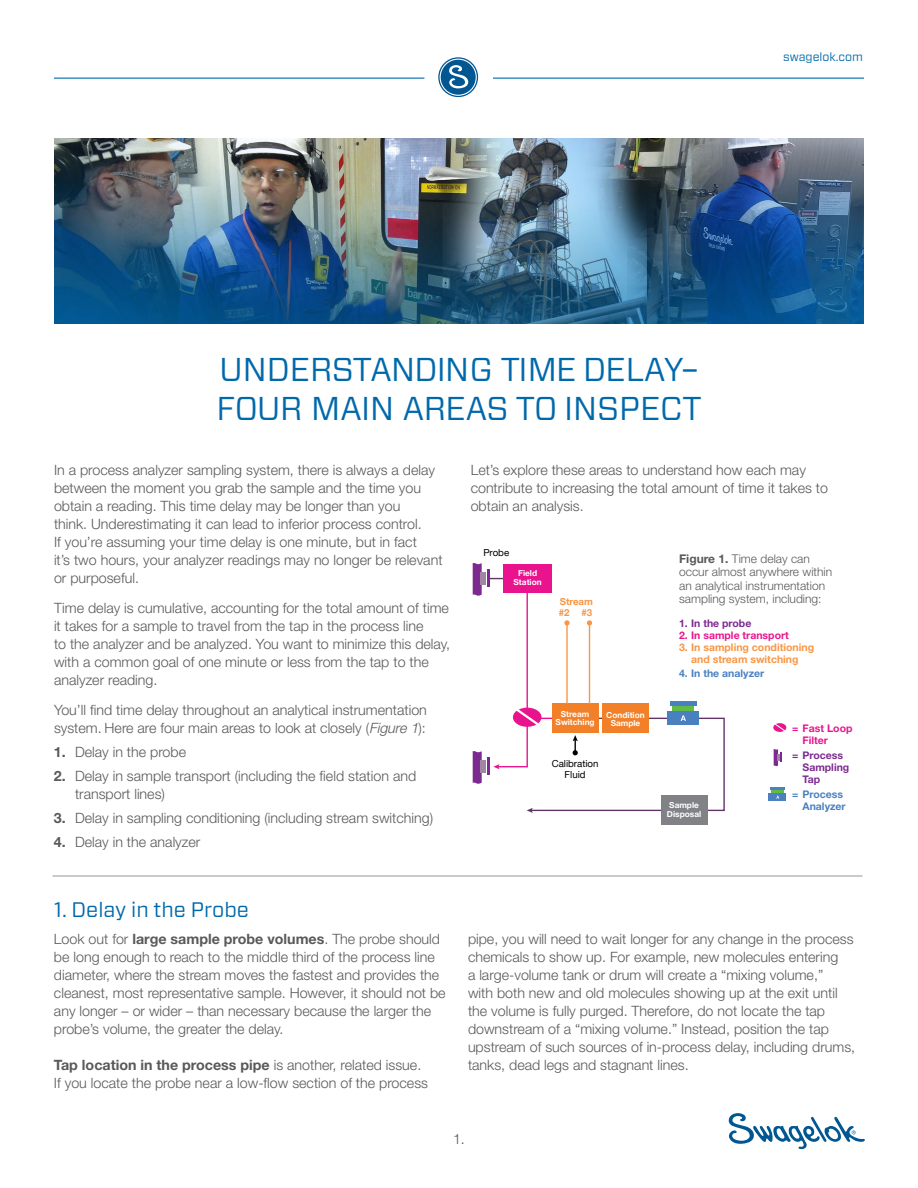
<style>
.page{position:relative;width:918px;height:1188px;background:#fff}
.page>*{position:absolute;margin:0;border:0;box-sizing:border-box;transform-origin:0 0}
.t1{font:33px/39.6px "Forza";letter-spacing:-.015em;color:#0069aa}
.t2{font:21px "Forza";color:#0069aa}
.t3{font:300 14.25px/18px "Helvetica Neue LT Std";color:#58595b}
.t4{font:300 12px/13.5px "Helvetica Neue LT Std";color:#58595b}
.t5{font:12px "Forza";color:#0069aa}
.t6{font:700 10.5px/12px "Helvetica Neue LT Std";color:#f89644;text-align:center}
.t7{font:700 10.5px/12px "Helvetica Neue LT Std";color:#e9158e}
.t8{font:700 10.5px/12px "Helvetica Neue LT Std";color:#7d2a90}
.t9{font:700 10.5px/12px "Helvetica Neue LT Std";color:#4b81c0;text-align:right}
.t10{font:9.75px/10.4px "Helvetica Neue";color:#000;text-align:center}
.t11{font:700 9.75px "Helvetica Neue";color:#f89645}
.t12{font:700 8.25px/9.4px "Helvetica Neue";color:#fff;text-align:center}
.s1{font-style:italic}
.s2{font-weight:700}
</style>
<div class="page">
<hr style="left:54px;top:78px;width:370px;height:1px;background:#0069aa">
<hr style="left:493px;top:78px;width:371px;height:1px;background:#0069aa">
<svg style="left:439px;top:58px;width:38px;height:38px"></svg>
<div style="left:438px;top:57px;width:40px;height:40px;border:1px solid #005792;border-radius:50%"></div>
<div style="left:441px;top:60px;width:35px;height:35px;background:#005792;border-radius:50%"></div>
<svg style="left:449px;top:65px;width:19px;height:24px"></svg>
<svg style="left:729px;top:1113px;width:136px;height:36px"></svg>
<hr style="left:52px;top:876px;width:810px;height:1px;background:#939598">
<img style="left:54px;top:139px;width:810px;height:185px">
<hr style="left:533px;top:718px;width:56px;height:1px;background:#e8138d">
<hr style="left:596px;top:718px;width:74px;height:1px;background:#603467">
<svg style="left:695px;top:717px;width:30px;height:95px"></svg>
<svg style="left:490px;top:578px;width:13px;height:1px"></svg>
<div style="left:552px;top:704px;width:47px;height:29px;background:#f18028"></div>
<div style="left:602px;top:704px;width:47px;height:29px;background:#f18028"></div>
<div style="left:661px;top:796px;width:47px;height:29px;background:#808285"></div>
<hr style="left:527px;top:593px;width:1px;height:116px;background:#e8138d">
<div style="left:503px;top:564px;width:49px;height:29px;background:#e8138d"></div>
<hr style="left:566px;top:623px;width:2px;height:80px;background:#f89645">
<svg style="left:564px;top:620px;width:6px;height:6px"></svg>
<hr style="left:589px;top:623px;width:1px;height:80px;background:#f89645">
<svg style="left:587px;top:620px;width:5px;height:6px"></svg>
<svg style="left:573px;top:735px;width:5px;height:20px"></svg>
<hr style="left:531px;top:810px;width:130px;height:1px;background:#603467">
<svg style="left:527px;top:808px;width:6px;height:5px"></svg>
<svg style="left:473px;top:563px;width:9px;height:33px"></svg>
<div style="left:480px;top:572px;width:6px;height:13px;background:#a086a2"></div>
<hr style="left:487px;top:569px;width:3px;height:18px;background:#7d2a90">
<svg style="left:473px;top:751px;width:9px;height:33px"></svg>
<div style="left:480px;top:760px;width:6px;height:13px;background:#a086a2"></div>
<hr style="left:487px;top:757px;width:3px;height:18px;background:#7d2a90">
<svg style="left:493px;top:708px;width:49px;height:61px"></svg>
<div style="left:667px;top:711px;width:31px;height:14px;background:#4981c0"></div>
<hr style="left:672px;top:706px;width:22px;height:4px;background:#62bb46">
<hr style="left:670px;top:701px;width:27px;height:4px;background:#4981c0">
<svg style="left:681px;top:715px;width:5px;height:6px"></svg>
<svg style="left:773px;top:723px;width:13px;height:9px"></svg>
<svg style="left:774px;top:749px;width:8px;height:18px"></svg>
<div style="left:769px;top:793px;width:17px;height:8px;background:#4b81c0"></div>
<svg style="left:770px;top:788px;width:15px;height:11px"></svg>
<p class="t5" style="left:783px;top:48px;width:81px">swagelok.com</p>
<h1 class="t1" style="left:216px;top:349px;width:487px">UNDERSTANDING TIME DELAY–<br>FOUR MAIN AREAS TO INSPECT</h1>
<p class="t3" style="left:54px;top:461px;width:390px">In a process analyzer sampling system, there is always a delay between the moment you grab the sample and the time you obtain a reading. This time delay may be longer than you<br>think. Underestimating it can lead to inferior process control.<br>If you’re assuming your time delay is one minute, but in fact<br>it’s two hours, your analyzer readings may no longer be relevant or purposeful.</p>
<p class="t3" style="left:54px;top:599px;width:398px">Time delay is cumulative, accounting for the total amount of time it takes for a sample to travel from the tap in the process line<br>to the analyzer and be analyzed. You want to minimize this delay, with a common goal of one minute or less from the tap to the analyzer reading.</p>
<p class="t3" style="left:54px;top:700px;width:374px">You’ll find time delay throughout an analytical instrumentation system. Here are four main areas to look at closely (<span class="s1">Figure 1</span>):</p>
<p class="t3" style="left:54px;top:743px;width:134px"><span class="s2">1.</span> Delay in the probe</p>
<p class="t3" style="left:75px;top:767px;width:343px;text-indent:-21px"><span class="s2">2.</span> Delay in sample transport (including the field station and transport lines)</p>
<p class="t3" style="left:54px;top:809px;width:381px"><span class="s2">3.</span> Delay in sampling conditioning (including stream switching)</p>
<p class="t3" style="left:54px;top:833px;width:148px"><span class="s2">4.</span> Delay in the analyzer</p>
<p class="t3" style="left:471px;top:461px;width:359px">Let’s explore these areas to understand how each may contribute to increasing the total amount of time it takes to obtain an analysis.</p>
<p class="t10" style="left:483px;top:548px;width:27px">Probe</p>
<p class="t12" style="left:514px;top:569px;width:30px">Field<br>Station</p>
<p class="t11" style="left:560px;top:594px;width:35px">Stream</p>
<p class="t11" style="left:559px;top:605px;width:35px">#2 #3</p>
<p class="t12" style="left:556px;top:710px;width:41px;line-height:8.1px">Stream<br>Switching</p>
<p class="t12" style="left:606px;top:711px;width:40px;line-height:8.1px">Condition<br>Sample</p>
<p class="t10" style="left:552px;top:759px;width:48px">Calibration<br>Fluid</p>
<p class="t4" style="left:679px;top:551px;width:155px"><span class="s2">Figure 1.</span> Time delay can occur almost anywhere within an analytical instrumentation sampling system, including:</p>
<p class="t8" style="left:679px;top:617px;width:74px">1. In the probe</p>
<p class="t7" style="left:679px;top:629px;width:111px">2. In sample transport</p>
<p class="t6" style="left:679px;top:641px;width:137px">3. In sampling conditioning and stream switching</p>
<p class="t9" style="left:679px;top:667px;width:87px">4. In the analyzer</p>
<p class="t12" style="left:667px;top:800px;width:36px;text-align:left">Sample<br>Disposal</p>
<p class="t7" style="left:803px;top:722px;width:51px;text-indent:-10px">= Fast Loop<br>Filter</p>
<p class="t8" style="left:803px;top:749px;width:48px;text-indent:-10px">= Process<br>Sampling<br>Tap</p>
<p class="t9" style="left:792px;top:788px;width:55px">= Process<br>Analyzer</p>
<h2 class="t2" style="left:54px;top:896px;width:196px">1. Delay in the Probe</h2>
<p class="t3" style="left:54px;top:930px;width:393px">Look out for <span class="s2">large sample probe volumes</span>. The probe should be long enough to reach to the middle third of the process line diameter, where the stream moves the fastest and provides the cleanest, most representative sample. However, it should not be any longer – or wider – than necessary because the larger the probe’s volume, the greater the delay.</p>
<p class="t3" style="left:54px;top:1055px;width:376px"><span class="s2">Tap location in the process pipe</span> is another, related issue.<br>If you locate the probe near a low-flow section of the process</p>
<p class="t3" style="left:468px;top:929px;width:389px">pipe, you will need to wait longer for any change in the process chemicals to show up. For example, new molecules entering<br>a large-volume tank or drum will create a “mixing volume,”<br>with both new and old molecules showing up at the exit until the volume is fully purged. Therefore, do not locate the tap downstream of a “mixing volume.” Instead, position the tap upstream of such sources of in-process delay, including drums, tanks, dead legs and stagnant lines.</p>
<p class="t3" style="left:453px;top:1130px;width:13px">1.</p>
</div>
